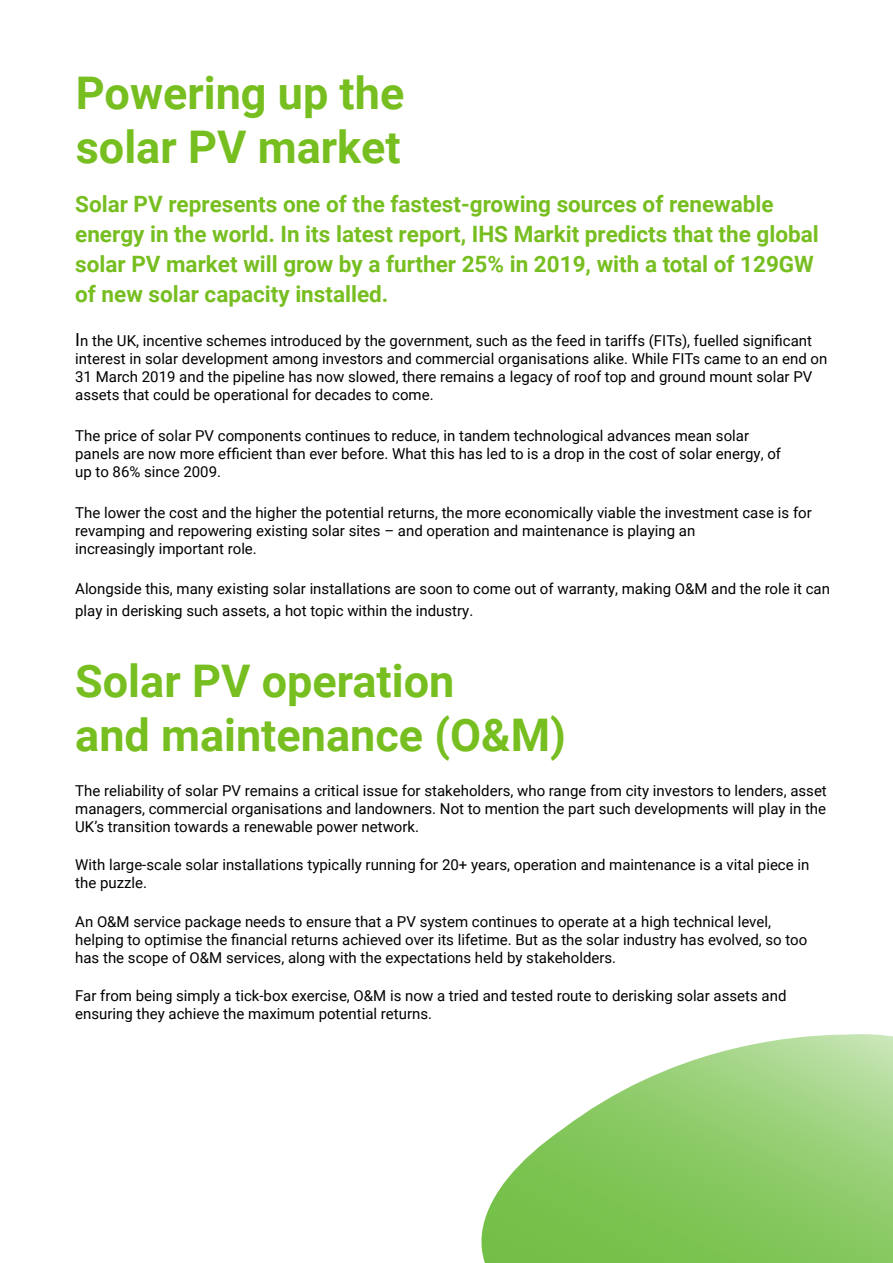
<style>
.page{position:relative;width:893px;height:1263px;background:#fff}
.page>*{position:absolute;margin:0;border:0;box-sizing:border-box;transform-origin:0 0}
.t1{font:700 45px/54px "Roboto";color:#77be20}
.t2{font:700 22.5px/30px "Roboto";color:#77be20}
.t3{font:15px/18px "Roboto";color:#000}
.s1{font-size:18px}
</style>
<div class="page">
<svg style="left:481px;top:1034px;width:412px;height:229px"></svg>
<h1 class="t1" style="left:76px;top:69px;width:330px">Powering up the solar PV market</h1>
<p class="t2" style="left:75px;top:191px;width:745px">Solar PV represents one of the fastest-growing sources of renewable energy in the world. In its latest report, IHS Markit predicts that the global solar PV market will grow by a further 25% in 2019, with a total of 129GW of new solar capacity installed.</p>
<p class="t3" style="left:75px;top:331px;width:754px"><span class="s1">I</span>n the UK, incentive schemes introduced by the government, such as the feed in tariffs (FITs), fuelled significant interest in solar development among investors and commercial organisations alike. While FITs came to an end on 31 March 2019 and the pipeline has now slowed, there remains a legacy of roof top and ground mount solar PV assets that could be operational for decades to come.</p>
<p class="t3" style="left:75px;top:428px;width:707px">The price of solar PV components continues to reduce, in tandem technological advances mean solar panels are now more efficient than ever before. What this has led to is a drop in the cost of solar energy, of up to 86% since 2009.</p>
<p class="t3" style="left:75px;top:504px;width:738px">The lower the cost and the higher the potential returns, the more economically viable the investment case is for revamping and repowering existing solar sites – and operation and maintenance is playing an<br>increasingly important role.</p>
<p class="t3" style="left:75px;top:579px;width:756px;line-height:21.6px">Alongside this, many existing solar installations are soon to come out of warranty, making O&amp;M and the role it can play in derisking such assets, a hot topic within the industry.</p>
<h1 class="t1" style="left:75px;top:657px;width:492px">Solar PV operation<br>and maintenance (O&amp;M)</h1>
<p class="t3" style="left:75px;top:783px;width:753px;text-align:justify">The reliability of solar PV remains a critical issue for stakeholders, who range from city investors to lenders, asset managers, commercial organisations and landowners. Not to mention the part such developments will play in the UK’s transition towards a renewable power network.</p>
<p class="t3" style="left:75px;top:857px;width:736px">With large-scale solar installations typically running for 20+ years, operation and maintenance is a vital piece in the puzzle.</p>
<p class="t3" style="left:75px;top:913px;width:734px">An O&amp;M service package needs to ensure that a PV system continues to operate at a high technical level, helping to optimise the financial returns achieved over its lifetime. But as the solar industry has evolved, so too has the scope of O&amp;M services, along with the expectations held by stakeholders.</p>
<p class="t3" style="left:75px;top:987px;width:713px">Far from being simply a tick-box exercise, O&amp;M is now a tried and tested route to derisking solar assets and ensuring they achieve the maximum potential returns.</p>
</div>
